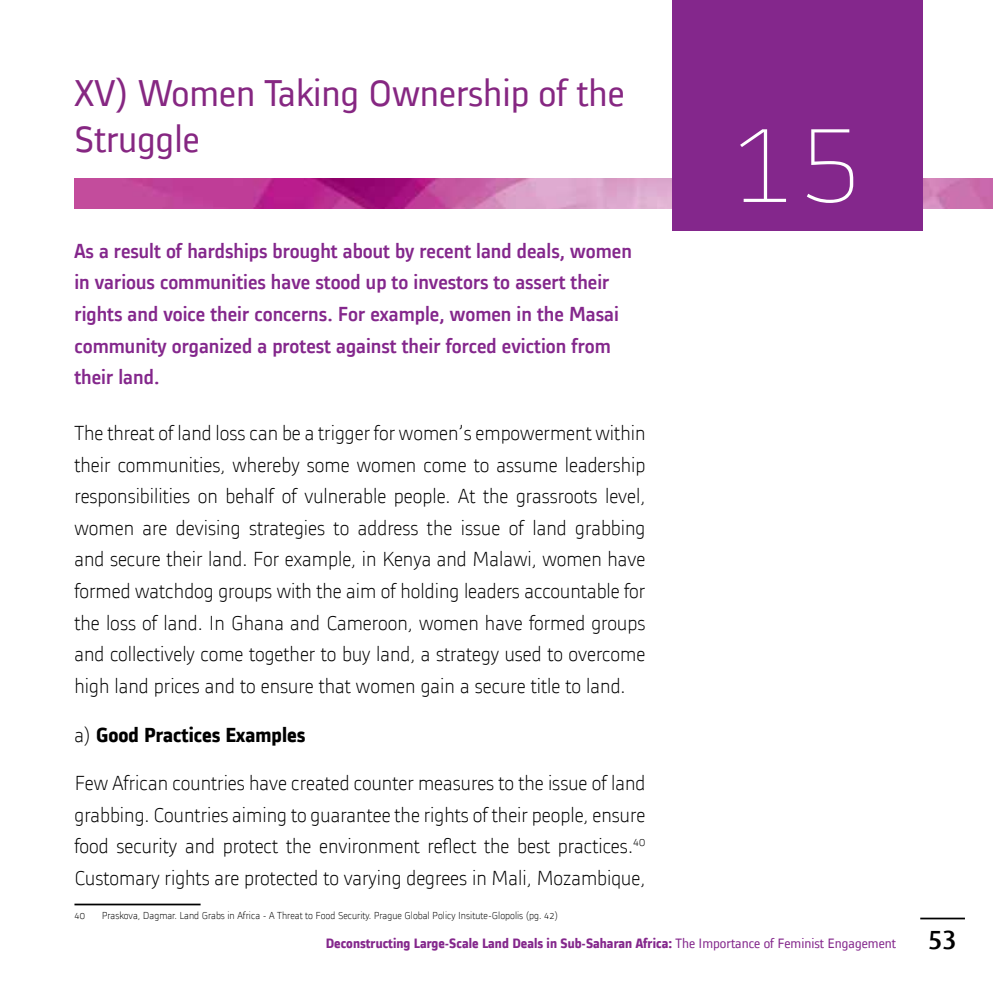
<style>
.page{position:relative;width:993px;height:993px;background:#fff}
.page>*{position:absolute;margin:0;border:0;box-sizing:border-box;transform-origin:0 0}
.t1{font:200 126px "Alstom";color:#fff}
.t2{font:38.5px/46.2px "Alstom";color:#862782}
.t3{font:500 26.25px "Dax";color:#000}
.t4{font:300 21px/31.5px "Alstom";color:#000;text-align:justify}
.t5{font:500 21px/31.5px "Alstom";color:#84278c}
.t6{font:700 21px "Alstom";color:#000}
.t7{font:700 14px "Alstom";color:#84278c}
.t8{font:300 10.5px "Alstom";color:#000}
.s1{font-weight:300}
.s2{font-weight:400}
</style>
<div class="page">
<hr style="left:919px;top:917px;width:45px;height:2px;background:#000">
<hr style="left:74px;top:903px;width:126px;height:2px;background:#000">
<img style="left:74px;top:179px;width:918px;height:29px">
<div style="left:671px;top:0;width:250px;height:231px;background:#84278c"></div>
<h2 class="t2" style="left:74px;top:67px;width:551px">XV) Women Taking Ownership of the<br>Struggle</h2>
<p class="t5" style="left:74px;top:233px;width:559px">As a result of hardships brought about by recent land deals, women in various communities have stood up to investors to assert their rights and voice their concerns. For example, women in the Masai community organized a protest against their forced eviction from their land.</p>
<p class="t4" style="left:74px;top:415px;width:572px">The threat of land loss can be a trigger for women’s empowerment within their communities, whereby some women come to assume leadership responsibilities on behalf of vulnerable people. At the grassroots level, women are devising strategies to address the issue of land grabbing and secure their land. For example, in Kenya and Malawi, women have formed watchdog groups with the aim of holding leaders accountable for the loss of land. In Ghana and Cameroon, women have formed groups and collectively come together to buy land, a strategy used to overcome high land prices and to ensure that women gain a secure title to land.</p>
<p class="t6" style="left:74px;top:719px;width:232px"><span class="s1">a)</span> Good Practices Examples</p>
<p class="t4" style="left:74px;top:765px;width:572px">Few African countries have created counter measures to the issue of land grabbing. Countries aiming to guarantee the rights of their people, ensure food security and protect the environment reflect the best practices.<sup>40<br></sup>Customary rights are protected to varying degrees in Mali, Mozambique,</p>
<p class="t8" style="left:74px;top:907px;width:12px">40</p>
<p class="t8" style="left:102px;top:907px;width:457px">Praskova, Dagmar. Land Grabs in Africa - A Threat to Food Security. Prague Global Policy Insitute-Glopolis (pg. 42)</p>
<h1 class="t1" style="left:731px;top:73px;width:133px">15</h1>
<p class="t7" style="left:325px;top:933px;width:571px">Deconstructing Large-Scale Land Deals in Sub-Saharan Africa: <span class="s2">The Importance of Feminist Engagement</span></p>
<p class="t3" style="left:927px;top:924px;width:30px">53</p>
</div>
